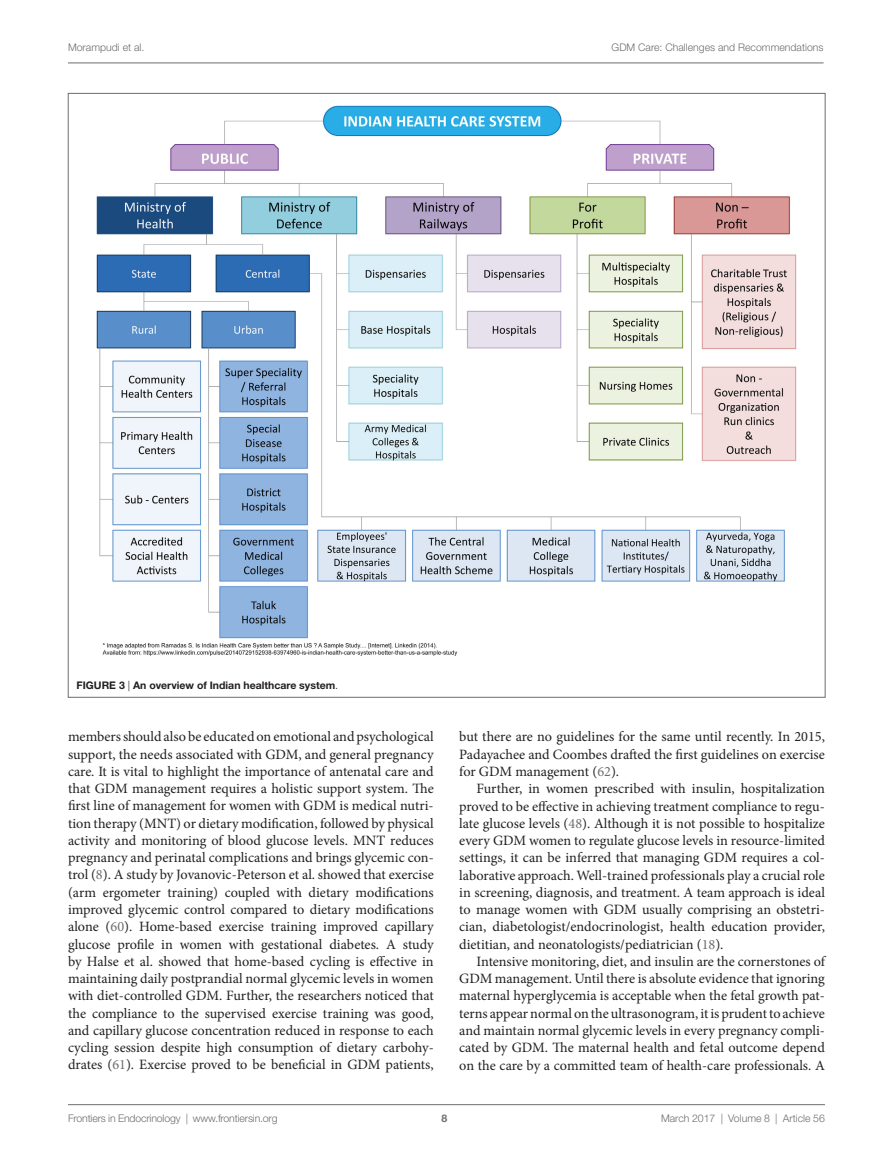
<style>
.page{position:relative;width:893px;height:1170px;background:#fff}
.page>*{position:absolute;margin:0;border:0;box-sizing:border-box;transform-origin:0 0}
.t1{font:14.25px/17.2px "Minion Pro";color:#231f20;text-align:justify}
.t2{font:300 10.5px "Helvetica Neue LT Std";color:#6c6d70}
.t3{font:700 10.5px "Helvetica Neue LT Std";color:#231f20}
.t4{font:700 10.5px "Helvetica Neue LT Std";color:#6c6d70}
.s1{font-weight:300}
.s2{color:#6c6d70}
</style>
<div class="page">
<img style="left:96px;top:105px;width:701px;height:551px">
<hr style="left:68px;top:63px;width:756px;height:1px;background:#6c6d70">
<hr style="left:68px;top:1104px;width:757px;height:1px;background:#6c6d70">
<p class="t2" style="left:68px;top:41px;width:78px">Morampudi et al.</p>
<p class="t2" style="left:611px;top:41px;width:214px">GDM Care: Challenges and Recommendations</p>
<p class="t3" style="left:77px;top:678px;width:18px">Figur</p>
<p class="t3" style="left:109px;top:678px;width:230px">e 3 <span class="s1">|</span> An overview of Indian healthcare system<span class="s1">.</span></p>
<p class="t1" style="left:68px;top:728px;width:367px">members should also be educated on emotional and psychological support, the needs associated with GDM, and general pregnancy care. It is vital to highlight the importance of antenatal care and that GDM management requires a holistic support system. The first line of management for women with GDM is medical nutri&shy;tion therapy (MNT) or dietary modification, followed by physical activity and monitoring of blood glucose levels. MNT reduces pregnancy and perinatal complications and brings glycemic con&shy;trol (<span class="s2">8</span>). A study by Jovanovic-Peterson et al. showed that exercise (arm ergometer training) coupled with dietary modifications improved glycemic control compared to dietary modifications alone (<span class="s2">60</span>). Home-based exercise training improved capillary glucose profile in women with gestational diabetes. A study by Halse et al. showed that home-based cycling is effective in maintaining daily postprandial normal glycemic levels in women with diet-controlled GDM. Further, the researchers noticed that the compliance to the supervised exercise training was good, and capillary glucose concentration reduced in response to each cycling session despite high consumption of dietary carbohy&shy;drates (<span class="s2">61</span>). Exercise proved to be beneficial in GDM patients,</p>
<p class="t1" style="left:459px;top:728px;width:367px">but there are no guidelines for the same until recently. In 2015, Padayachee and Coombes drafted the first guidelines on exercise for GDM management (<span class="s2">62</span>).</p>
<p class="t1" style="left:459px;top:780px;width:367px;text-indent:17px">Further, in women prescribed with insulin, hospitalization proved to be effective in achieving treatment compliance to regu&shy;late glucose levels (<span class="s2">48</span>). Although it is not possible to hospitalize every GDM women to regulate glucose levels in resource-limited settings, it can be inferred that managing GDM requires a col&shy;laborative approach. Well-trained professionals play a crucial role in screening, diagnosis, and treatment. A team approach is ideal to manage women with GDM usually comprising an obstetri&shy;cian, diabetologist/endocrinologist, health education provider, dietitian, and neonatologists/pediatrician (<span class="s2">18</span>).</p>
<p class="t1" style="left:459px;top:952px;width:367px;text-indent:17px">Intensive monitoring, diet, and insulin are the cornerstones of GDM management. Until there is absolute evidence that ignoring maternal hyperglycemia is acceptable when the fetal growth pat&shy;terns appear normal on the ultrasonogram, it is prudent to achieve and maintain normal glycemic levels in every pregnancy compli&shy;cated by GDM. The maternal health and fetal outcome depend on the care by a committed team of health-care professionals. A</p>
<p class="t2" style="left:68px;top:1111px;width:211px">Frontiers in Endocrinology | www.frontiersin.org</p>
<p class="t2" style="left:661px;top:1111px;width:165px">March 2017 | Volume 8 | Article 56</p>
<p class="t4" style="left:441px;top:1111px;width:7px">8</p>
</div>
